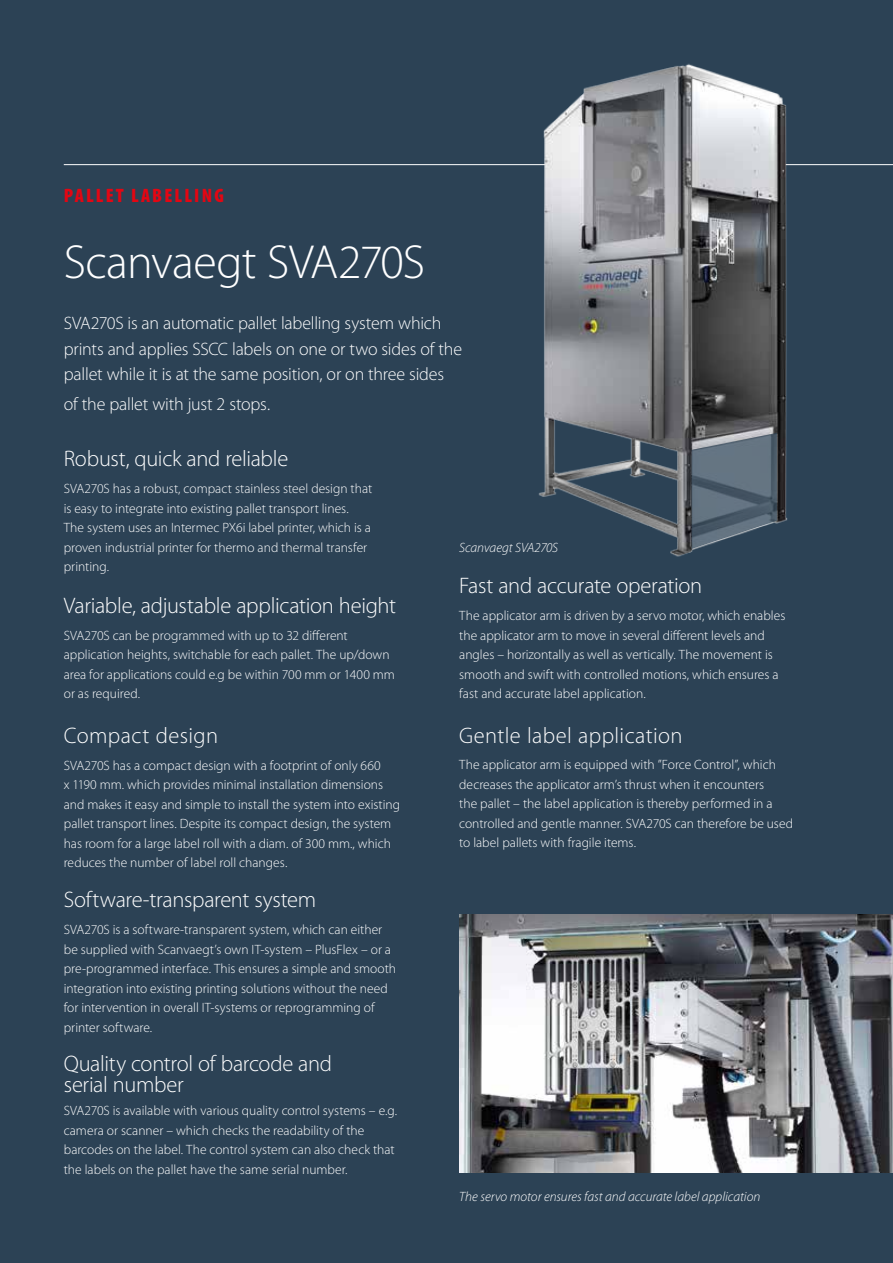
<style>
.page{position:relative;width:893px;height:1263px;background:#2c4255}
.page>*{position:absolute;margin:0;border:0;box-sizing:border-box;transform-origin:0 0}
.t1{font:300 48px "Myriad Pro";letter-spacing:-.015em;color:#fff}
.t2{font:300 22.5px/21px "Myriad Pro";letter-spacing:-.01em;color:#fff}
.t3{font:300 22.5px "Myriad Pro";letter-spacing:.02em;color:#fff}
.t4{font:900 condensed 19.5px "Myriad Pro";letter-spacing:.11em;color:#e30613}
.t5{font:300 18px/25.5px "Myriad Pro";letter-spacing:-.01em;color:#fff}
.t6{font:300 13.5px/19.5px "Myriad Pro";color:#fff}
.t7{font:italic 300 13.5px "Myriad Pro";color:#fff}
</style>
<div class="page">
<hr style="left:64px;top:164px;width:829px;height:1px;background:#fff">
<img style="left:459px;top:914px;width:434px;height:259px">
<img style="left:528px;top:63px;width:271px;height:494px">
<svg style="left:692px;top:433px;width:85px;height:116px;background:#5b6b79"></svg>
<h3 class="t4" style="left:64px;top:183px;width:161px">PALLET LABELLING</h3>
<h1 class="t1" style="left:64px;top:233px;width:363px">Scanvaegt SVA270S</h1>
<h3 class="t5" style="left:64px;top:310px;width:400px">SVA270S is an automatic pallet labelling system which prints and applies SSCC labels on one or two sides of the pallet while it is at the same position, or on three sides</h3>
<h3 class="t5" style="left:64px;top:391px;width:208px">of the pallet with just 2 stops.</h3>
<h2 class="t2" style="left:64px;top:448px;width:226px">Robust, quick and reliable</h2>
<p class="t6" style="left:64px;top:479px;width:310px">SVA270S has a robust, compact stainless steel design that is easy to integrate into existing pallet transport lines.<br>The system uses an Intermec PX6i label printer, which is a proven industrial printer for thermo and thermal transfer printing.</p>
<h2 class="t2" style="left:64px;top:595px;width:334px">Variable, adjustable application height</h2>
<p class="t6" style="left:64px;top:625px;width:333px">SVA270S can be programmed with up to 32 different application heights, switchable for each pallet. The up/down area for applications could e.g be within 700 mm or 1400 mm or as required.</p>
<h2 class="t3" style="left:64px;top:722px;width:156px">Compact design</h2>
<p class="t6" style="left:64px;top:755px;width:338px">SVA270S has a compact design with a footprint of only 660<br>x 1190 mm. which provides minimal installation dimensions and makes it easy and simple to install the system into existing pallet transport lines. Despite its compact design, the system has room for a large label roll with a diam. of 300 mm., which reduces the number of label roll changes.</p>
<h2 class="t2" style="left:64px;top:889px;width:254px">Software-transparent system</h2>
<p class="t6" style="left:64px;top:920px;width:334px">SVA270S is a software-transparent system, which can either be supplied with Scanvaegt’s own IT-system – PlusFlex – or a pre-programmed interface. This ensures a simple and smooth integration into existing printing solutions without the need for intervention in overall IT-systems or reprogramming of printer software.</p>
<h2 class="t2" style="left:64px;top:1052px;width:270px">Quality control of barcode and serial number</h2>
<p class="t6" style="left:64px;top:1101px;width:335px">SVA270S is available with various quality control systems – e.g. camera or scanner – which checks the readability of the barcodes on the label. The control system can also check that the labels on the pallet have the same serial number.</p>
<p class="t7" style="left:459px;top:540px;width:100px">Scanvaegt SVA270S</p>
<h2 class="t2" style="left:459px;top:575px;width:245px">Fast and accurate operation</h2>
<p class="t6" style="left:459px;top:606px;width:328px">The applicator arm is driven by a servo motor, which enables the applicator arm to move in several different levels and angles – horizontally as well as vertically. The movement is smooth and swift with controlled motions, which ensures a fast and accurate label application.</p>
<h2 class="t3" style="left:459px;top:721px;width:225px">Gentle label application</h2>
<p class="t6" style="left:459px;top:755px;width:335px">The applicator arm is equipped with ”Force Control”, which decreases the applicator arm’s thrust when it encounters<br>the pallet – the label application is thereby performed in a controlled and gentle manner. SVA270S can therefore be used to label pallets with fragile items.</p>
<p class="t7" style="left:459px;top:1188px;width:303px">The servo motor ensures fast and accurate label application</p>
</div>
